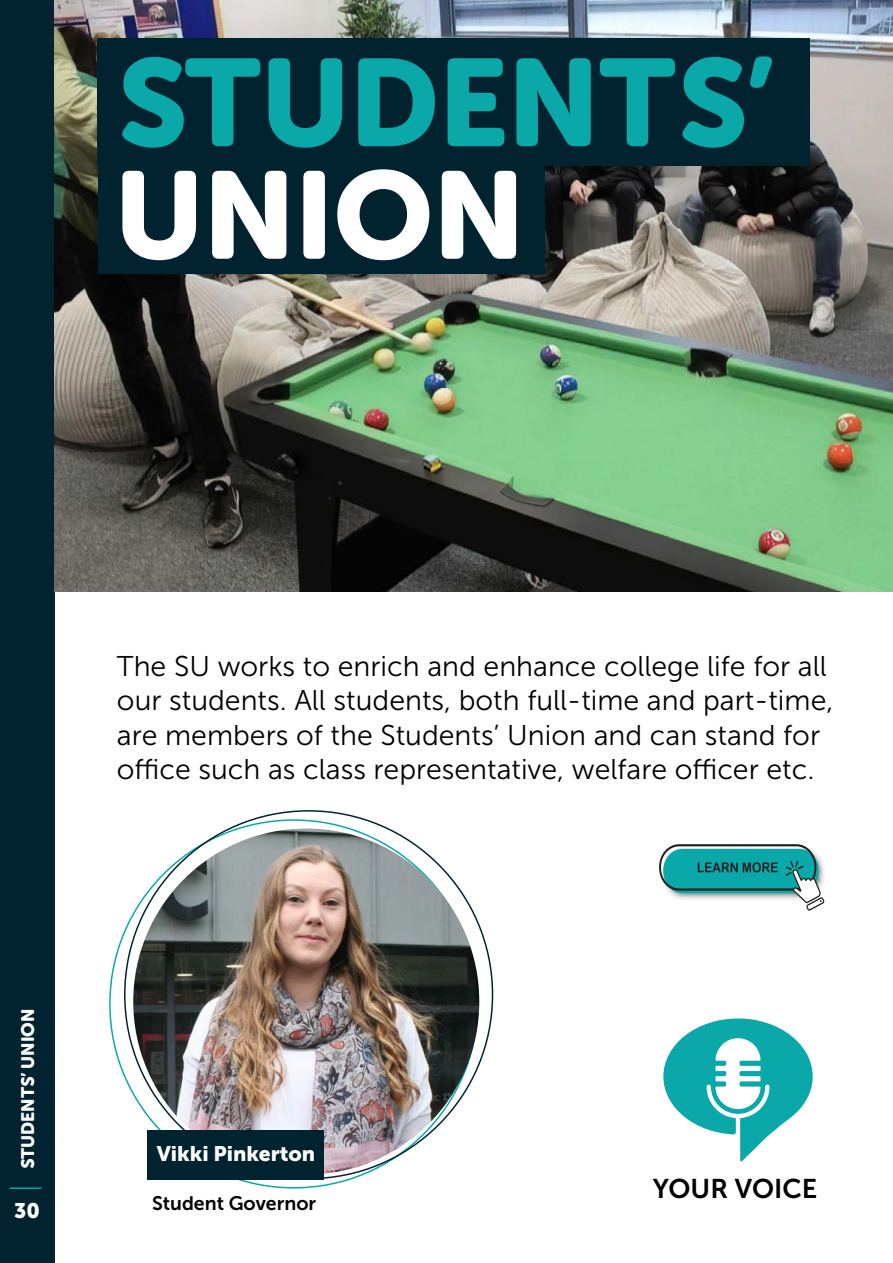
<style>
.page{position:relative;width:893px;height:1263px;background:#fff}
.page>*{position:absolute;margin:0;border:0;box-sizing:border-box;transform-origin:0 0}
.Contents_Title{font:123px/112.5px "Museo Sans Rounded 900";color:#0ba8aa}
.Text__P{font:28.5px/34.2px "Museo Sans 300";color:#000}
.Text__P-2{font:27px "Museo Sans 700";color:#000}
.Name__P{font:21px "Museo Sans 900";color:#fff}
.Text__P-3{font:19.5px "Museo Sans 700";color:#000}
.t1{font:18px "Museo Sans Rounded 900";color:#fff}
.s1{color:#fff}
</style>
<div class="page">
<div style="left:0;top:0;width:54px;height:1263px;background:#00232f"></div>
<hr style="left:10px;top:1187px;width:31px;height:2px;background:#0ba8aa">
<img style="left:54px;top:0;width:839px;height:591px">
<div style="left:98px;top:38px;width:712px;height:128px;background:#00232f"></div>
<div style="left:98px;top:147px;width:446px;height:127px;background:#00232f"></div>
<svg style="left:659px;top:844px;width:166px;height:67px"></svg>
<img style="left:133px;top:828px;width:346px;height:346px;border-radius:173px">
<div style="left:147px;top:1130px;width:177px;height:50px;background:#00232f"></div>
<svg style="left:663px;top:1018px;width:150px;height:144px"></svg>
<h1 class="Contents_Title" style="left:115px;top:48px;width:659px">STUDENTS’<br><span class="s1">UNION</span></h1>
<p class="Text__P" style="left:117px;top:649px;width:718px">The SU works to enrich and enhance college life for all our students. All students, both full-time and part-time, are members of the Students’ Union and can stand for office such as class representative, welfare officer etc.</p>
<p class="t1" style="left:18px;top:1169px;width:162px;rotate:-90deg">STUDENTS’ UNION</p>
<p class="Name__P" style="left:14px;top:1199px;width:27px">30</p>
<p class="Name__P" style="left:157px;top:1142px;width:160px">Vikki Pinkerton</p>
<p class="Text__P-3" style="left:152px;top:1192px;width:166px">Student Governor</p>
<p class="Text__P-2" style="left:653px;top:1174px;width:166px">YOUR VOICE</p>
</div>
